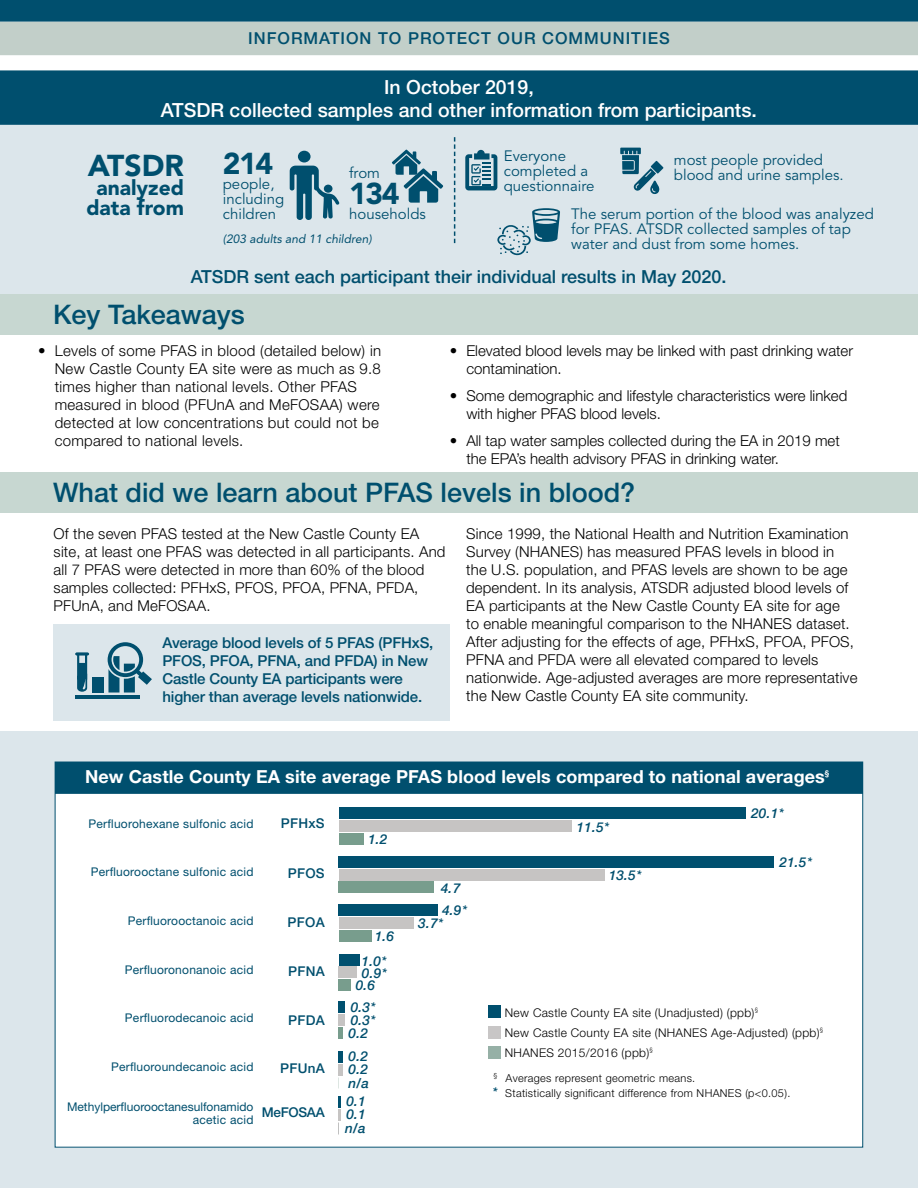
<style>
.page{position:relative;width:918px;height:1188px;background:#fff}
.page>*{position:absolute;margin:0;border:0;box-sizing:border-box;transform-origin:0 0}
.body{font:900 30px "Avenir LT Std";letter-spacing:-.05em;color:#004f6e}
.t1{font:500 27px "Helvetica Neue LT Std";color:#004f6e}
.body-2{font:900 21px/19.5px "Avenir LT Std";color:#004f6e;text-align:center}
.body_title{font:500 19.5px/22.5px "Helvetica Neue LT Std";color:#fff;text-align:center}
.body_title-2{font:700 18px "Helvetica Neue LT Std";letter-spacing:.005em;color:#fff}
.body_title-3{font:500 18px "Helvetica Neue LT Std";color:#004f6e}
.t2{font:500 16.5px "Helvetica Neue LT Std";letter-spacing:.06em;color:#004f6e}
.body_text{font:300 15px/18px "Helvetica Neue LT Std";letter-spacing:.01em;color:#000}
.body-3{font:15px/15px "Avenir LT Std";color:#004f6e}
.body_text-2{font:500 15px/18px "Helvetica Neue LT Std";letter-spacing:-.01em;color:#004f6e}
.body_text-3{font:italic 500 13.5px "Helvetica Neue";letter-spacing:.02em;color:#004f6e}
.body_text-4{font:500 13.5px "Helvetica Neue LT Std";letter-spacing:.02em;color:#004f6e}
.body_text-5{font:500 13.5px "Helvetica Neue LT Std";letter-spacing:-.02em;color:#004f6e}
.body_text-6{font:12px "Helvetica Neue LT Std";letter-spacing:.02em;color:#004f6e}
.body_text-7{font:300 12px "Helvetica Neue LT Std";letter-spacing:.025em;color:#000}
.body_text-8{font:12px/13.5px "Helvetica Neue LT Std";color:#004f6e;text-align:right}
.body-4{font:italic 12px "Avenir LT Std";color:#004f6e}
.body_text-9{font:300 10.95px/14.5px "Helvetica Neue LT Std";letter-spacing:.03em;color:#000}
.body_title-4{font:700 7.8px "Helvetica Neue LT Std";color:#fff}
.s1{font-family:"Helvetica Neue";font-weight:500;font-style:italic;font-size:13.5px;color:#004f6e}
</style>
<div class="page">
<div style="left:0;top:95px;width:918px;height:199px;background:#dce6eb"></div>
<div style="left:0;top:70px;width:918px;height:55px;background:#004f6e"></div>
<div style="left:0;top:732px;width:918px;height:456px;background:#dce6eb"></div>
<div style="left:55px;top:762px;width:808px;height:385px;background:#fff"></div>
<div style="left:57px;top:764px;width:804px;height:30px;background:#004f6e"></div>
<div style="left:0;top:472px;width:918px;height:41px;background:#c7d7d1"></div>
<svg style="left:0;top:0;width:918px;height:55px;background:#769ca5"></svg>
<div style="left:488px;top:1026px;width:13px;height:13px;background:#c8c6c6"></div>
<div style="left:488px;top:1047px;width:13px;height:12px;background:#96b0a6"></div>
<div style="left:488px;top:1005px;width:13px;height:13px;background:#004f6e"></div>
<div style="left:53px;top:625px;width:397px;height:96px;background:#dce6eb"></div>
<div style="left:0;top:294px;width:918px;height:41px;background:#c7d7d1"></div>
<div style="left:298px;top:151px;width:13px;height:11px;background:#004f6e;border-radius:50%"></div>
<svg style="left:290px;top:166px;width:50px;height:54px"></svg>
<svg style="left:497px;top:208px;width:63px;height:47px"></svg>
<svg style="left:620px;top:148px;width:44px;height:46px"></svg>
<svg style="left:392px;top:150px;width:51px;height:53px"></svg>
<svg style="left:465px;top:150px;width:32px;height:40px"></svg>
<svg style="left:454px;top:137px;width:1px;height:106px"></svg>
<div style="left:339px;top:904px;width:99px;height:12px;background:#00506f"></div>
<div style="left:339px;top:954px;width:20px;height:11px;background:#00506f"></div>
<div style="left:339px;top:1014px;width:6px;height:12px;background:#c6c4c3"></div>
<hr style="left:339px;top:1064px;width:4px;height:11px;background:#c6c4c3">
<div style="left:339px;top:856px;width:435px;height:12px;background:#00506f"></div>
<div style="left:339px;top:882px;width:95px;height:11px;background:#789d8d"></div>
<div style="left:339px;top:807px;width:407px;height:12px;background:#00506f"></div>
<div style="left:339px;top:833px;width:24px;height:12px;background:#789d8d"></div>
<div style="left:339px;top:930px;width:32px;height:11px;background:#789d8d"></div>
<div style="left:339px;top:979px;width:12px;height:12px;background:#789d8d"></div>
<hr style="left:339px;top:1027px;width:4px;height:12px;background:#789d8d">
<div style="left:339px;top:917px;width:74px;height:12px;background:#c6c4c3"></div>
<div style="left:339px;top:967px;width:18px;height:11px;background:#c6c4c3"></div>
<div style="left:339px;top:1002px;width:6px;height:11px;background:#00506f"></div>
<hr style="left:339px;top:1051px;width:4px;height:12px;background:#00506f">
<svg style="left:339px;top:1096px;width:2px;height:25px"></svg>
<div style="left:339px;top:869px;width:266px;height:11px;background:#c6c4c3"></div>
<div style="left:339px;top:820px;width:233px;height:12px;background:#c6c4c3"></div>
<p class="t2" style="left:248px;top:29px;width:423px">INFORMATION TO PROTECT OUR COMMUNITIES</p>
<p class="body_title" style="left:161px;top:76px;width:598px">In October 2019,<br>ATSDR collected samples and other information from participants.</p>
<p class="body" style="left:88px;top:147px;width:98px">ATSDR</p>
<p class="body-2" style="left:86px;top:178px;width:99px">analyzed data from</p>
<p class="body" style="left:223px;top:146px;width:52px">214</p>
<p class="body-3" style="left:223px;top:177px;width:63px">people, including children</p>
<p class="body-3" style="left:349px;top:165px;width:32px">from</p>
<p class="body" style="left:349px;top:176px;width:52px">134</p>
<p class="body-3" style="left:349px;top:207px;width:78px">households</p>
<p class="body-4" style="left:223px;top:232px;width:150px">(203 adults and 11 children)</p>
<p class="body-3" style="left:504px;top:149px;width:92px">Everyone completed a questionnaire</p>
<p class="body-3" style="left:674px;top:153px;width:171px">most people provided blood and urine samples.</p>
<p class="body-3" style="left:571px;top:206px;width:304px">The serum portion of the blood was analyzed for PFAS. ATSDR collected samples of tap water and dust from some homes.</p>
<p class="body_title-3" style="left:191px;top:266px;width:537px">ATSDR sent each participant their individual results in May 2020.</p>
<p class="t1" style="left:53px;top:298px;width:193px">Key Takeaways</p>
<p class="body_text" style="left:55px;top:341px;width:328px;text-indent:-16px">• Levels of some PFAS in blood (detailed below) in New Castle County EA site were as much as 9.8 times higher than national levels. Other PFAS measured in blood (PFUnA and MeFOSAA) were detected at low concentrations but could not be compared to national levels.</p>
<p class="body_text" style="left:466px;top:341px;width:388px;text-indent:-16px">• Elevated blood levels may be linked with past drinking water contamination.</p>
<p class="body_text" style="left:466px;top:386px;width:382px;text-indent:-16px">• Some demographic and lifestyle characteristics were linked with higher PFAS blood levels.</p>
<p class="body_text" style="left:466px;top:431px;width:375px;text-indent:-16px">• All tap water samples collected during the EA in 2019 met the EPA’s health advisory PFAS in drinking water.</p>
<p class="t1" style="left:53px;top:477px;width:584px">What did we learn about PFAS levels in blood?</p>
<p class="body_text" style="left:54px;top:524px;width:393px">Of the seven PFAS tested at the New Castle County EA site, at least one PFAS was detected in all participants. And all 7 PFAS were detected in more than 60% of the blood samples collected: PFHxS, PFOS, PFOA, PFNA, PFDA, PFUnA, and MeFOSAA.</p>
<p class="body_text" style="left:466px;top:524px;width:393px">Since 1999, the National Health and Nutrition Examination Survey (NHANES) has measured PFAS levels in blood in the U.S. population, and PFAS levels are shown to be age dependent. In its analysis, ATSDR adjusted blood levels of EA participants at the New Castle County EA site for age<br>to enable meaningful comparison to the NHANES dataset.<br>After adjusting for the effects of age, PFHxS, PFOA, PFOS, PFNA and PFDA were all elevated compared to levels nationwide. Age-adjusted averages are more representative the New Castle County EA site community.</p>
<p class="body_text-2" style="left:162px;top:634px;width:273px">Average blood levels of 5 PFAS (PFHxS, PFOS, PFOA, PFNA, and PFDA) in New Castle County EA participants were higher than average levels nationwide.</p>
<p class="body_title-2" style="left:85px;top:765px;width:741px">New Castle County EA site average PFAS blood levels compared to national averages</p>
<p class="body_title-4" style="left:825px;top:768px;width:6px">§</p>
<p class="body_text-6" style="left:89px;top:816px;width:166px">Perfluorohexane sulfonic acid</p>
<p class="body_text-6" style="left:91px;top:865px;width:164px">Perfluorooctane sulfonic acid</p>
<p class="body_text-6" style="left:128px;top:913px;width:127px">Perfluorooctanoic acid</p>
<p class="body_text-6" style="left:125px;top:962px;width:130px">Perfluorononanoic acid</p>
<p class="body_text-6" style="left:125px;top:1011px;width:130px">Perfluorodecanoic acid</p>
<p class="body_text-6" style="left:111px;top:1060px;width:144px">Perfluoroundecanoic acid</p>
<p class="body_text-8" style="left:67px;top:1100px;width:188px">Methylperfluorooctanesulfonamido acetic acid</p>
<p class="body_text-4" style="left:281px;top:816px;width:45px">PFHxS</p>
<p class="body_text-4" style="left:288px;top:865px;width:38px">PFOS</p>
<p class="body_text-4" style="left:288px;top:914px;width:39px">PFOA</p>
<p class="body_text-4" style="left:288px;top:963px;width:38px">PFNA</p>
<p class="body_text-4" style="left:288px;top:1012px;width:38px">PFDA</p>
<p class="body_text-4" style="left:280px;top:1060px;width:46px">PFUnA</p>
<p class="body_text-5" style="left:262px;top:1104px;width:64px">MeFOSAA</p>
<p class="body_text-3" style="left:368px;top:827px;width:21px">1.2</p>
<p class="body_text-3" style="left:375px;top:924px;width:21px">1.6</p>
<p class="body_text-3" style="left:441px;top:876px;width:21px">4.7</p>
<p class="body_text-3" style="left:442px;top:899px;width:26px">4.9*</p>
<p class="body_text-3" style="left:418px;top:911px;width:26px">3.7*</p>
<p class="body_text-3" style="left:577px;top:816px;width:34px">11.5*</p>
<p class="body_text-3" style="left:609px;top:863px;width:34px">13.5*</p>
<p class="body_text-3" style="left:751px;top:802px;width:34px">20.1*</p>
<p class="body_text-3" style="left:779px;top:851px;width:34px">21.5*</p>
<p class="body_text-3" style="left:362px;top:950px;width:26px">1.0*</p>
<p class="body_text-3" style="left:362px;top:961px;width:26px">0.9*</p>
<p class="body_text-3" style="left:351px;top:996px;width:26px">0.3*</p>
<p class="body_text-3" style="left:349px;top:1045px;width:21px">0.2</p>
<p class="body_text-3" style="left:346px;top:1090px;width:21px">0.1</p>
<p class="body_text-3" style="left:356px;top:974px;width:21px">0.6</p>
<p class="body_text-3" style="left:349px;top:1021px;width:21px">0.2</p>
<p class="body_text-7" style="left:505px;top:1005px;width:255px">New Castle County EA site (Unadjusted) (ppb)<sup>§</sup></p>
<p class="body_text-3" style="left:351px;top:1009px;width:26px">0.3*</p>
<p class="body_text-3" style="left:349px;top:1058px;width:21px">0.2</p>
<p class="body_text-3" style="left:346px;top:1103px;width:21px">0.1</p>
<p class="body_text-7" style="left:505px;top:1025px;width:320px">New Castle County EA site (NHANES Age-Adjusted) (ppb)<sup>§</sup></p>
<p class="body_text-7" style="left:505px;top:1046px;width:150px">NHANES 2015/2016 (ppb)<sup>§</sup></p>
<p class="body_text-3" style="left:348px;top:1072px;width:22px">n/a</p>
<p class="body_text-9" style="left:492px;top:1071px;width:300px"><sup>§</sup> Averages represent geometric means.<br><span class="s1">*</span> Statistically significant difference from NHANES (p&lt;0.05).</p>
<p class="body_text-3" style="left:345px;top:1117px;width:22px">n/a</p>
</div>
